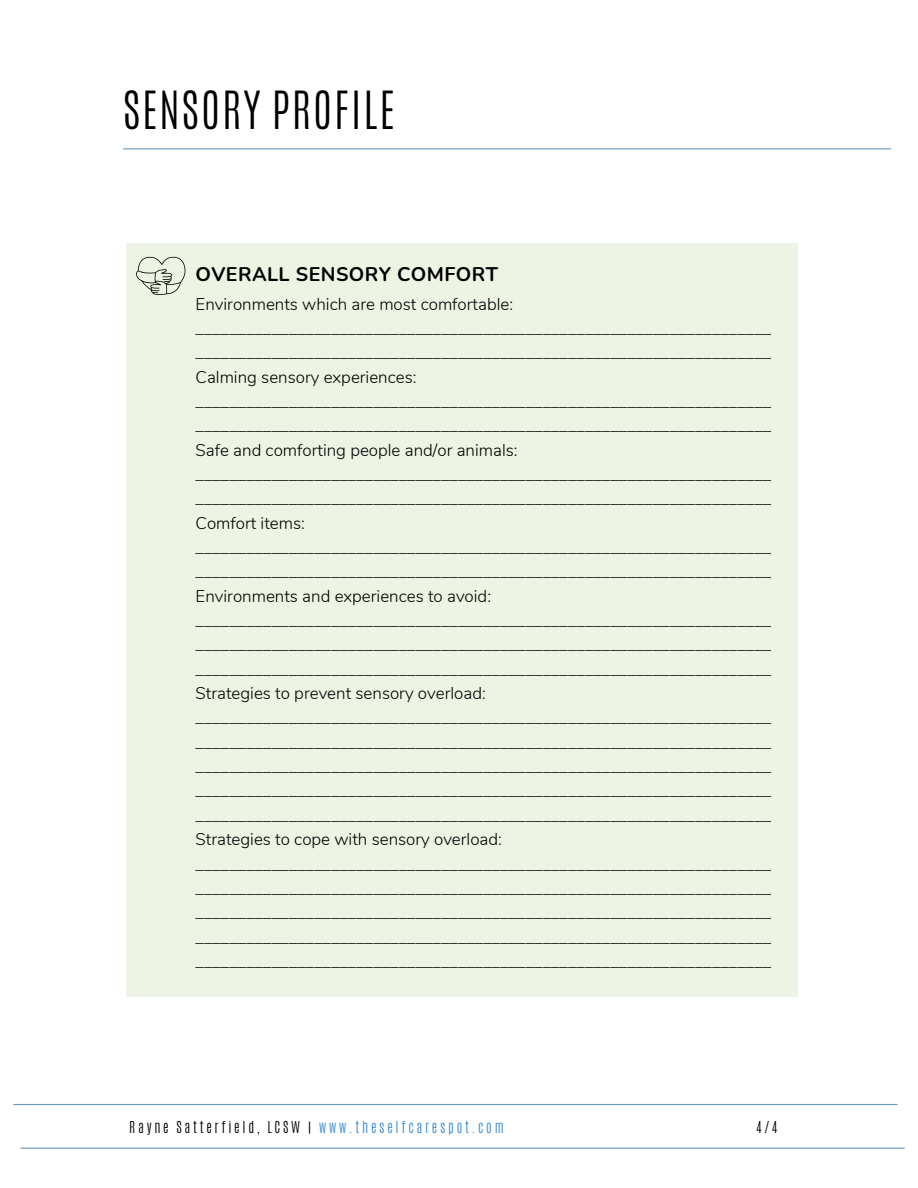
<style>
.page{position:relative;width:918px;height:1188px;background:#fff}
.page>*{position:absolute;margin:0;border:0;box-sizing:border-box;transform-origin:0 0}
.t1{font:300 43.95px "Antonio";letter-spacing:.045em;color:#000}
.t2{font:700 19.8px "Nunito";letter-spacing:.02em;color:#000}
.t3{font:300 16.95px/24.3px "Nunito";color:#000}
.t4{font:300 13.65px "Antonio";letter-spacing:.2em;color:#398bcd}
.t5{font:300 13.65px "Antonio";color:#000}
.s1{color:#000}
</style>
<div class="page">
<hr style="left:124px;top:148px;width:767px;height:1px;background:#6a98bd">
<hr style="left:21px;top:1148px;width:883px;height:1px;background:#6a98bd">
<hr style="left:14px;top:1104px;width:883px;height:1px;background:#6a98bd">
<div style="left:126px;top:243px;width:672px;height:754px;background:#eef4e4"></div>
<svg style="left:136px;top:256px;width:50px;height:39px"></svg>
<h2 class="t1" style="left:123px;top:78px;width:273px">SENSORY PROFILE</h2>
<h1 class="t2" style="left:196px;top:261px;width:304px">OVERALL SENSORY COMFORT</h1>
<p class="t3" style="left:196px;top:292px;width:577px">Environments which are most comfortable: ____________________________________________________________________ ____________________________________________________________________ Calming sensory experiences: ____________________________________________________________________ ____________________________________________________________________ Safe and comforting people and/or animals: ____________________________________________________________________ ____________________________________________________________________ Comfort items: ____________________________________________________________________ ____________________________________________________________________ Environments and experiences to avoid: ____________________________________________________________________ ____________________________________________________________________ ____________________________________________________________________ Strategies to prevent sensory overload: ____________________________________________________________________ ____________________________________________________________________ ____________________________________________________________________ ____________________________________________________________________ ____________________________________________________________________ Strategies to cope with sensory overload: ____________________________________________________________________ ____________________________________________________________________ ____________________________________________________________________ ____________________________________________________________________ ____________________________________________________________________</p>
<h3 class="t4" style="left:129px;top:1117px;width:376px"><span class="s1">Rayne Satterfield, LCSW |</span> www.theselfcarespot.com</h3>
<h3 class="t5" style="left:757px;top:1117px;width:22px">4/4</h3>
</div>
